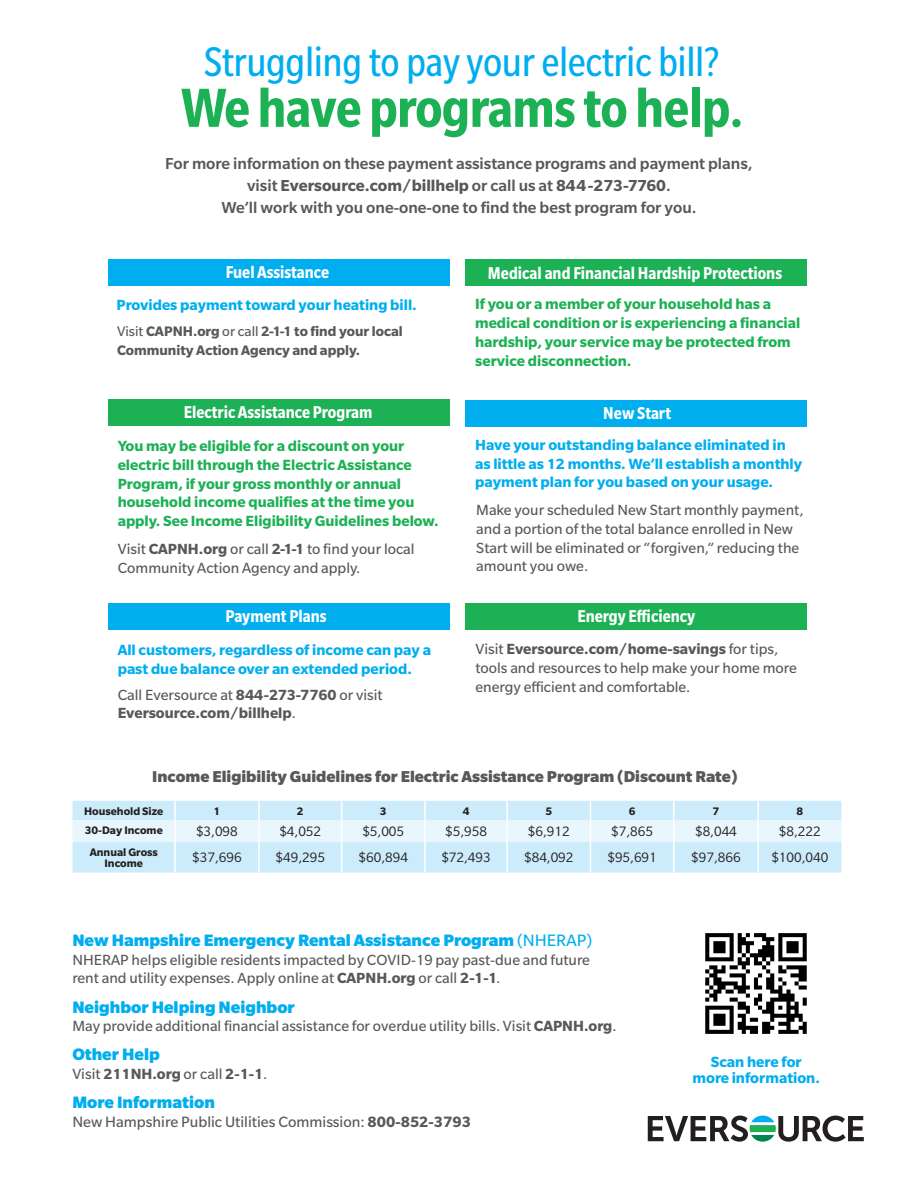
<style>
.page{position:relative;width:918px;height:1188px;background:#fff}
.page>*{position:absolute;margin:0;border:0;box-sizing:border-box;transform-origin:0 0}
.t1{font:700 condensed 60px "Slate Pro";letter-spacing:-.01em;color:#1db156}
.t2{font:condensed 45px "Slate Pro";letter-spacing:-.01em;color:#00aeef}
.t3{font:700 condensed 18.75px "Slate Pro";color:#fff}
.t4{font:900 18px "Slate Pro";color:#00aeef}
.t5{font:500 17.4px/22px "Slate Pro";color:#57585a;text-align:center}
.t6{font:900 17.1px "Slate Pro";color:#57585a}
.t7{font:16.35px "Slate Pro";color:#57585a}
.t8{font:16.05px/18.8px "Slate Pro";color:#57585a}
.t9{font:700 16.05px/18.8px "Slate Pro";color:#1db156}
.t10{font:700 16.05px/18.8px "Slate Pro";color:#00aeef}
.t11{font:700 16.05px/18.8px "Slate Pro";color:#57585a}
.t12{font:700 15px/18.8px "Slate Pro";color:#57585a}
.t13{font:14.85px "Slate Pro";color:#231f20}
.t14{font:700 11.85px/10.9px "Slate Pro";color:#231f20;text-align:center}
.s1{font-weight:700}
.s2{font-weight:400}
</style>
<div class="page">
<div style="left:108px;top:259px;width:341px;height:27px;background:#00aeef"></div>
<div style="left:108px;top:399px;width:341px;height:27px;background:#1db156"></div>
<div style="left:108px;top:603px;width:341px;height:26px;background:#00aeef"></div>
<div style="left:466px;top:603px;width:341px;height:26px;background:#1db156"></div>
<div style="left:465px;top:259px;width:342px;height:27px;background:#1db156"></div>
<div style="left:465px;top:400px;width:342px;height:26px;background:#00aeef"></div>
<svg style="left:648px;top:1116px;width:216px;height:26px"></svg>
<div style="left:72px;top:842px;width:769px;height:31px;background:#ccecfb"></div>
<svg style="left:72px;top:801px;width:769px;height:41px;background:#dbf1fc"></svg>
<hr style="left:673px;top:820px;width:2px;height:22px;background:#fff">
<hr style="left:757px;top:820px;width:2px;height:22px;background:#fff">
<hr style="left:174px;top:842px;width:2px;height:31px;background:#fff">
<hr style="left:258px;top:842px;width:2px;height:31px;background:#fff">
<hr style="left:341px;top:842px;width:1px;height:31px;background:#fff">
<hr style="left:424px;top:842px;width:2px;height:31px;background:#fff">
<hr style="left:506px;top:842px;width:2px;height:31px;background:#fff">
<hr style="left:590px;top:842px;width:1px;height:31px;background:#fff">
<hr style="left:673px;top:842px;width:2px;height:31px;background:#fff">
<hr style="left:757px;top:842px;width:2px;height:31px;background:#fff">
<img style="left:705px;top:933px;width:102px;height:101px">
<h2 class="t2" style="left:204px;top:38px;width:517px">Struggling to pay your electric bill?</h2>
<h1 class="t1" style="left:181px;top:76px;width:564px">We have programs to help.</h1>
<p class="t5" style="left:165px;top:152px;width:589px">For more information on these payment assistance programs and payment plans, visit <span class="s1">Eversource.com/billhelp</span> or call us at <span class="s1">844-273-7760</span>.<br>We’ll work with you one-one-one to find the best program for you.</p>
<p class="t3" style="left:226px;top:262px;width:105px">Fuel Assistance</p>
<p class="t10" style="left:116px;top:295px;width:302px">Provides payment toward your heating bill.</p>
<p class="t12" style="left:117px;top:322px;width:287px"><span class="s2">Visit</span> CAPNH.org <span class="s2">or call</span> 2-1-1 to find your local<br>Community Action Agency and apply.</p>
<p class="t3" style="left:184px;top:402px;width:190px">Electric Assistance Program</p>
<p class="t9" style="left:118px;top:437px;width:323px">You may be eligible for a discount on your electric bill through the Electric Assistance Program, if your gross monthly or annual household income qualifies at the time you apply. See Income Eligibility Guidelines below.</p>
<p class="t8" style="left:118px;top:539px;width:298px">Visit <span class="s1">CAPNH.org</span> or call <span class="s1">2-1-1</span> to find your local<br>Community Action Agency and apply.</p>
<p class="t3" style="left:488px;top:263px;width:296px">Medical and Financial Hardship Protections</p>
<p class="t9" style="left:475px;top:295px;width:327px">If you or a member of your household has a medical condition or is experiencing a financial hardship, your service may be protected from service disconnection.</p>
<p class="t3" style="left:603px;top:403px;width:69px">New Start</p>
<p class="t10" style="left:475px;top:435px;width:328px">Have your outstanding balance eliminated in as little as 12 months. We’ll establish a monthly payment plan for you based on your usage.</p>
<p class="t8" style="left:476px;top:501px;width:329px">Make your scheduled New Start monthly payment, and a portion of the total balance enrolled in New Start will be eliminated or “forgiven,” reducing the amount you owe.</p>
<p class="t3" style="left:226px;top:606px;width:102px">Payment Plans</p>
<p class="t3" style="left:577px;top:606px;width:119px">Energy Efficiency</p>
<p class="t10" style="left:118px;top:640px;width:315px">All customers, regardless of income can pay a past due balance over an extended period.</p>
<p class="t11" style="left:118px;top:685px;width:266px"><span class="s2">Call Eversource at</span> 844-273-7760 <span class="s2">or visit<br></span>Eversource.com/billhelp<span class="s2">.</span></p>
<p class="t8" style="left:476px;top:640px;width:323px">Visit <span class="s1">Eversource.com/home-savings</span> for tips, tools and resources to help make your home more energy efficient and comfortable.</p>
<p class="t6" style="left:152px;top:767px;width:587px">Income Eligibility Guidelines for Electric Assistance Program (Discount Rate)</p>
<p class="t14" style="left:84px;top:805px;width:81px">Household Size</p>
<p class="t14" style="left:214px;top:805px;width:8px">1</p>
<p class="t14" style="left:297px;top:805px;width:8px">2</p>
<p class="t14" style="left:380px;top:805px;width:8px">3</p>
<p class="t14" style="left:463px;top:805px;width:8px">4</p>
<p class="t14" style="left:545px;top:805px;width:8px">5</p>
<p class="t14" style="left:629px;top:805px;width:8px">6</p>
<p class="t14" style="left:713px;top:805px;width:8px">7</p>
<p class="t14" style="left:796px;top:805px;width:8px">8</p>
<p class="t14" style="left:85px;top:825px;width:80px">30-Day Income</p>
<p class="t13" style="left:196px;top:824px;width:43px">$3,098</p>
<p class="t13" style="left:279px;top:824px;width:43px">$4,052</p>
<p class="t13" style="left:362px;top:824px;width:43px">$5,005</p>
<p class="t13" style="left:445px;top:824px;width:43px">$5,958</p>
<p class="t13" style="left:528px;top:824px;width:43px">$6,912</p>
<p class="t13" style="left:611px;top:824px;width:43px">$7,865</p>
<p class="t13" style="left:695px;top:824px;width:43px">$8,044</p>
<p class="t13" style="left:779px;top:824px;width:43px">$8,222</p>
<p class="t14" style="left:90px;top:846px;width:70px">Annual Gross<br>Income</p>
<p class="t13" style="left:192px;top:850px;width:51px">$37,696</p>
<p class="t13" style="left:276px;top:850px;width:51px">$49,295</p>
<p class="t13" style="left:359px;top:850px;width:51px">$60,894</p>
<p class="t13" style="left:441px;top:850px;width:51px">$72,493</p>
<p class="t13" style="left:524px;top:850px;width:51px">$84,092</p>
<p class="t13" style="left:607px;top:850px;width:51px">$95,691</p>
<p class="t13" style="left:691px;top:850px;width:51px">$97,866</p>
<p class="t13" style="left:771px;top:850px;width:58px">$100,040</p>
<p class="t4" style="left:72px;top:930px;width:521px">New Hampshire Emergency Rental Assistance Program <span class="s2">(NHERAP)</span></p>
<p class="t8" style="left:72px;top:950px;width:519px">NHERAP helps eligible residents impacted by COVID-19 pay past-due and future rent and utility expenses. Apply online at <span class="s1">CAPNH.org</span> or call <span class="s1">2-1-1</span>.</p>
<p class="t4" style="left:72px;top:997px;width:224px">Neighbor Helping Neighbor</p>
<p class="t8" style="left:72px;top:1017px;width:546px">May provide additional financial assistance for overdue utility bills. Visit <span class="s1">CAPNH.org</span>.</p>
<p class="t4" style="left:72px;top:1045px;width:89px">Other Help</p>
<p class="t11" style="left:72px;top:1064px;width:197px"><span class="s2">Visit</span> 211NH.org <span class="s2">or call</span> 2-1-1<span class="s2">.</span></p>
<p class="t4" style="left:72px;top:1092px;width:144px">More Information</p>
<p class="t7" style="left:72px;top:1114px;width:400px">New Hampshire Public Utilities Commission: <span class="s1">800-852-3793</span></p>
<p class="t10" style="left:693px;top:1054px;width:129px;line-height:16px;text-align:center">Scan here for more information.</p>
</div>
